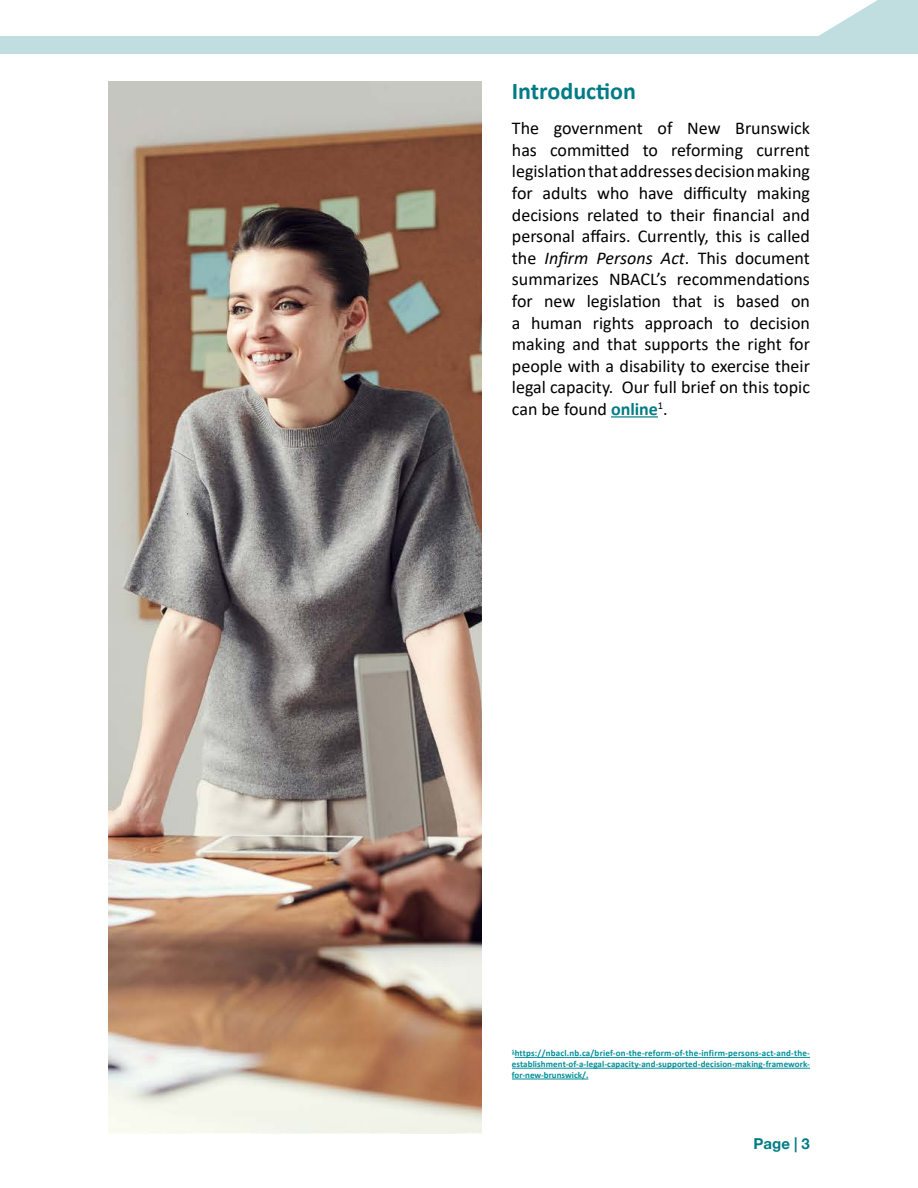
<style>
.page{position:relative;width:918px;height:1188px;background:#fff}
.page>*{position:absolute;margin:0;border:0;box-sizing:border-box;transform-origin:0 0}
.t1{font:700 24px "Calibri";color:#007b85}
.t2{font:18px/21.6px "Calibri";color:#000;text-align:justify}
.t3{font:700 15px "Helvetica Neue";color:#007b85}
.t4{font:700 9px/10.8px "Calibri";letter-spacing:.01em;color:#008e98;text-align:justify}
.s1{font-style:italic}
.s2{font-weight:700;color:#007b85}
</style>
<div class="page">
<div style="left:0;top:36px;width:918px;height:18px;background:#c0dee0"></div>
<svg style="left:819px;top:0;width:99px;height:36px"></svg>
<hr style="left:611px;top:416px;width:47px;height:2px;background:#007b85">
<img style="left:108px;top:81px;width:374px;height:1053px">
<hr style="left:515px;top:1057px;width:295px;height:1px;background:#008e98">
<hr style="left:512px;top:1068px;width:298px;height:1px;background:#008e98">
<hr style="left:512px;top:1079px;width:76px;height:1px;background:#008e98">
<h1 class="t1" style="left:512px;top:74px;width:126px">Introduction</h1>
<p class="t2" style="left:512px;top:117px;width:300px">The government of New Brunswick has committed to reforming current legislation that addresses decision making for adults who have difficulty making decisions related to their financial and personal affairs. Currently, this is called the <span class="s1">Infirm Persons Act</span>. This document summarizes NBACL’s recommendations for new legislation that is based on a human rights approach to decision making and that supports the right for people with a disability to exercise their legal capacity. Our full brief on this topic can be found <span class="s2">online</span><sup>1</sup>.</p>
<p class="t4" style="left:512px;top:1048px;width:300px"><sup>1</sup>https://nbacl.nb.ca/brief-on-the-reform-of-the-infirm-persons-act-and-the&shy;establishment-of-a-legal-capacity-and-supported-decision-making-framework&shy;for-new-brunswick/.</p>
<p class="t3" style="left:754px;top:1132px;width:58px">Page | 3</p>
</div>
